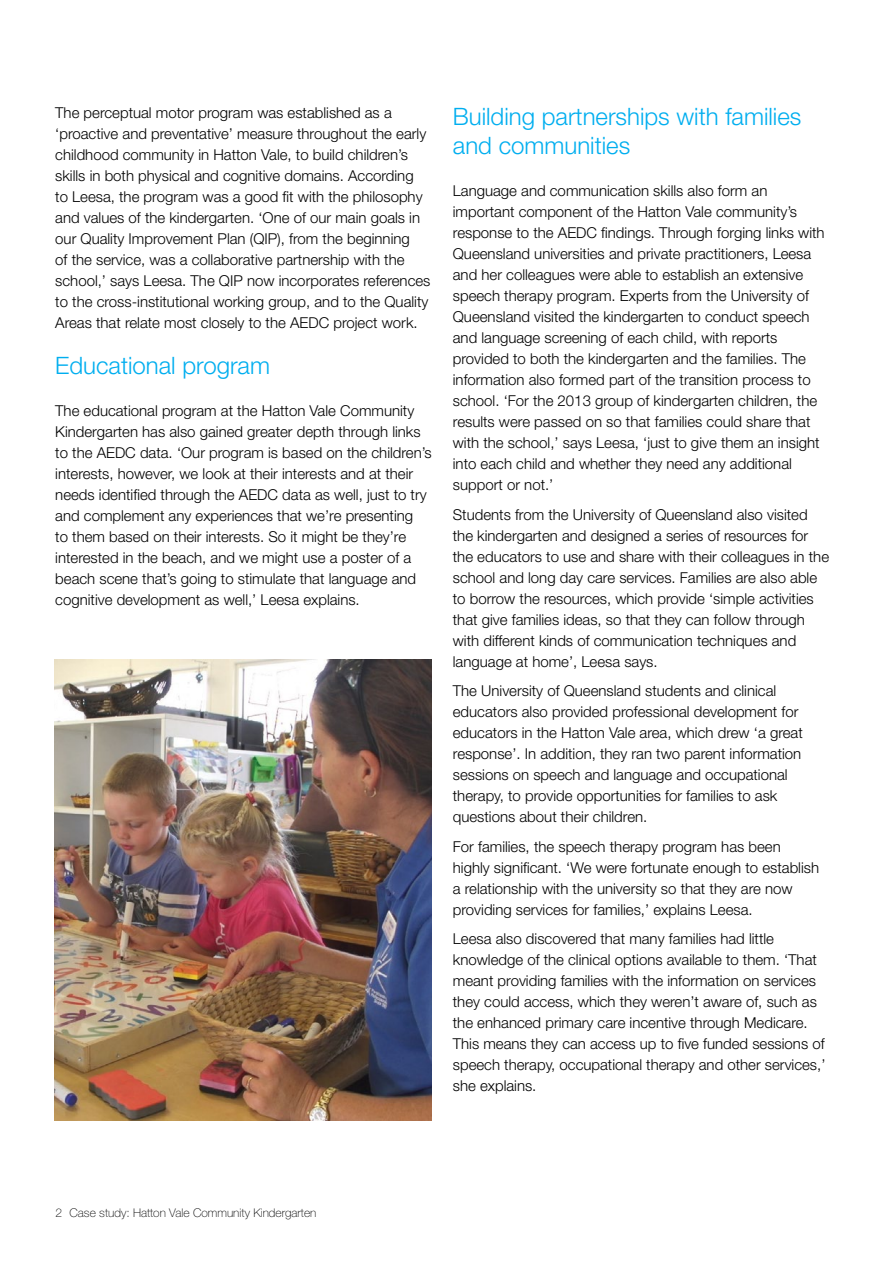
<style>
.page{position:relative;width:893px;height:1263px;background:#fff}
.page>*{position:absolute;margin:0;border:0;box-sizing:border-box;transform-origin:0 0}
.t1{font:300 24px/28.8px "Helvetica Neue";color:#00aeef}
.t2{font:300 15px/21px "Helvetica Neue";color:#000}
.t3{font:100 12px "Helvetica Neue";color:#000}
</style>
<div class="page">
<img style="left:54px;top:659px;width:378px;height:461px">
<p class="t2" style="left:55px;top:102px;width:377px">The perceptual motor program was established as a ‘proactive and preventative’ measure throughout the early childhood community in Hatton Vale, to build children’s skills in both physical and cognitive domains. According<br>to Leesa, the program was a good fit with the philosophy and values of the kindergarten. ‘One of our main goals in our Quality Improvement Plan (QIP), from the beginning<br>of the service, was a collaborative partnership with the school,’ says Leesa. The QIP now incorporates references to the cross-institutional working group, and to the Quality Areas that relate most closely to the AEDC project work.</p>
<h1 class="t1" style="left:55px;top:350px;width:216px">Educational program</h1>
<p class="t2" style="left:55px;top:400px;width:378px">The educational program at the Hatton Vale Community Kindergarten has also gained greater depth through links to the AEDC data. ‘Our program is based on the children’s interests, however, we look at their interests and at their needs identified through the AEDC data as well, just to try and complement any experiences that we’re presenting<br>to them based on their interests. So it might be they’re interested in the beach, and we might use a poster of a beach scene that’s going to stimulate that language and cognitive development as well,’ Leesa explains.</p>
<h1 class="t1" style="left:453px;top:102px;width:350px">Building partnerships with families and communities</h1>
<p class="t2" style="left:453px;top:180px;width:373px">Language and communication skills also form an important component of the Hatton Vale community’s response to the AEDC findings. Through forging links with Queensland universities and private practitioners, Leesa and her colleagues were able to establish an extensive speech therapy program. Experts from the University of Queensland visited the kindergarten to conduct speech and language screening of each child, with reports provided to both the kindergarten and the families. The information also formed part of the transition process to school. ‘For the 2013 group of kindergarten children, the results were passed on so that families could share that with the school,’ says Leesa, ‘just to give them an insight into each child and whether they need any additional support or not.’</p>
<p class="t2" style="left:453px;top:504px;width:378px">Students from the University of Queensland also visited the kindergarten and designed a series of resources for the educators to use and share with their colleagues in the school and long day care services. Families are also able to borrow the resources, which provide ‘simple activities that give families ideas, so that they can follow through with different kinds of communication techniques and language at home’, Leesa says.</p>
<p class="t2" style="left:453px;top:680px;width:351px">The University of Queensland students and clinical educators also provided professional development for educators in the Hatton Vale area, which drew ‘a great response’. In addition, they ran two parent information sessions on speech and language and occupational therapy, to provide opportunities for families to ask questions about their children.</p>
<p class="t2" style="left:453px;top:836px;width:368px">For families, the speech therapy program has been highly significant. ‘We were fortunate enough to establish a relationship with the university so that they are now providing services for families,’ explains Leesa.</p>
<p class="t2" style="left:453px;top:928px;width:374px">Leesa also discovered that many families had little knowledge of the clinical options available to them. ‘That meant providing families with the information on services they could access, which they weren’t aware of, such as the enhanced primary care incentive through Medicare.<br>This means they can access up to five funded sessions of speech therapy, occupational therapy and other services,’ she explains.</p>
<p class="t3" style="left:55px;top:1206px;width:263px">2 Case study: Hatton Vale Community Kindergarten</p>
</div>
